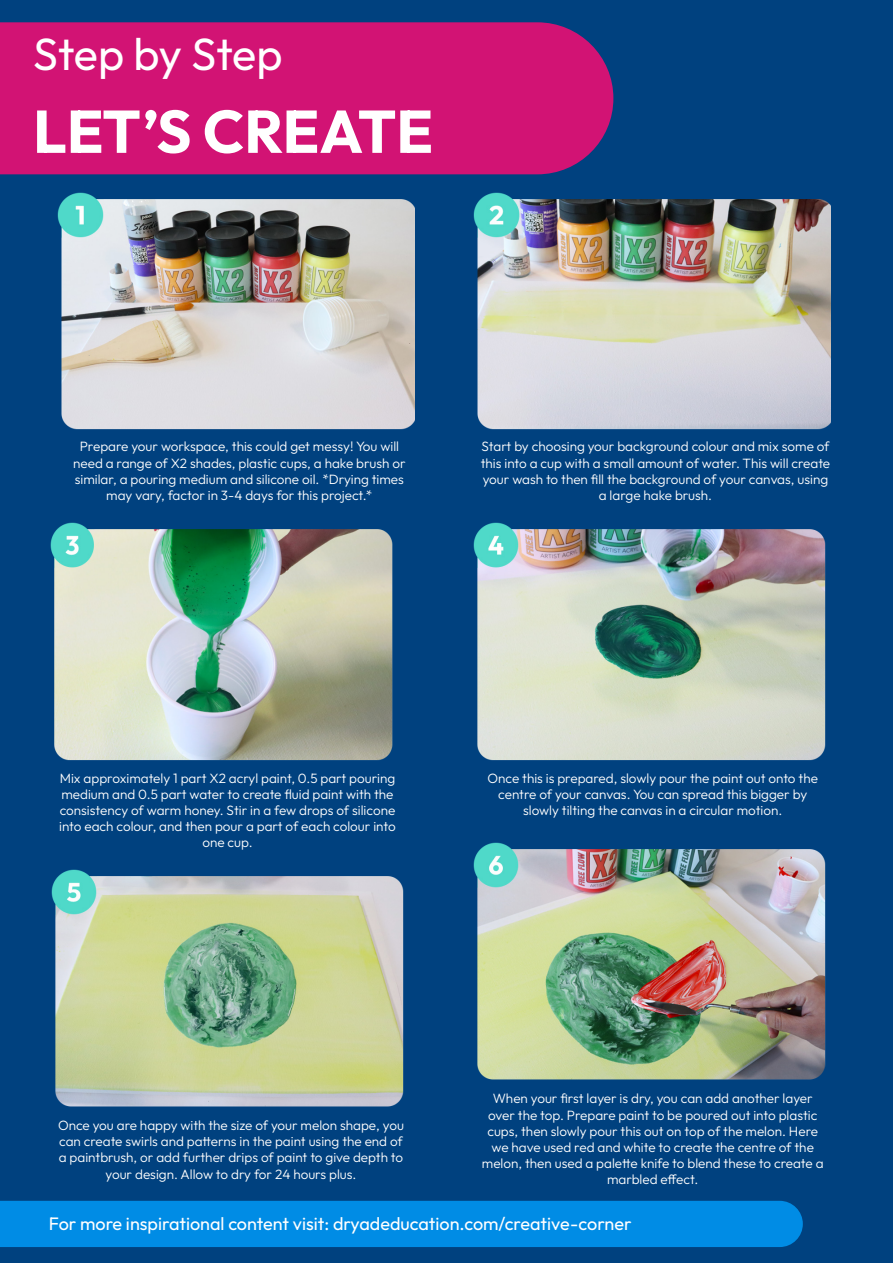
<style>
.page{position:relative;width:893px;height:1263px;background:#00417f}
.page>*{position:absolute;margin:0;border:0;box-sizing:border-box;transform-origin:0 0}
.t1{font:100 60px "Outfit";color:#fff}
.t2{font:100 45px "Outfit";color:#fff}
.t3{font:100 18px "Outfit";color:#fff}
.t4{font:100 13.5px/16.2px "Outfit";color:#fff;text-align:center}
</style>
<div class="page">
<div style="left:0;top:1201px;width:803px;height:46px;background:#008ce5"></div>
<img style="left:57px;top:192px;width:358px;height:238px">
<img style="left:473px;top:192px;width:357px;height:238px">
<img style="left:50px;top:522px;width:343px;height:239px">
<img style="left:473px;top:522px;width:353px;height:239px">
<img style="left:51px;top:869px;width:353px;height:238px">
<img style="left:473px;top:842px;width:353px;height:238px">
<div style="left:0;top:22px;width:613px;height:152px;background:#d21374"></div>
<p class="t2" style="left:33px;top:29px;width:251px">Step by Step</p>
<p class="t1" style="left:33px;top:98px;width:402px">LET’S CREATE</p>
<p class="t4" style="left:73px;top:438px;width:334px">Prepare your workspace, this could get messy! You will need a range of X2 shades, plastic cups, a hake brush or similar, a pouring medium and silicone oil. *Drying times may vary, factor in 3-4 days for this project.*</p>
<p class="t4" style="left:481px;top:438px;width:351px">Start by choosing your background colour and mix some of this into a cup with a small amount of water. This will create your wash to then fill the background of your canvas, using a large hake brush.</p>
<p class="t4" style="left:59px;top:770px;width:338px">Mix approximately 1 part X2 acryl paint, 0.5 part pouring medium and 0.5 part water to create fluid paint with the consistency of warm honey. Stir in a few drops of silicone into each colour, and then pour a part of each colour into one cup.</p>
<p class="t4" style="left:487px;top:770px;width:332px">Once this is prepared, slowly pour the paint out onto the centre of your canvas. You can spread this bigger by slowly tilting the canvas in a circular motion.</p>
<p class="t4" style="left:58px;top:1117px;width:347px">Once you are happy with the size of your melon shape, you can create swirls and patterns in the paint using the end of a paintbrush, or add further drips of paint to give depth to your design. Allow to dry for 24 hours plus.</p>
<p class="t4" style="left:482px;top:1090px;width:343px">When your first layer is dry, you can add another layer over the top. Prepare paint to be poured out into plastic cups, then slowly pour this out on top of the melon. Here we have used red and white to create the centre of the melon, then used a palette knife to blend these to create a marbled effect.</p>
<p class="t3" style="left:49px;top:1213px;width:584px">For more inspirational content visit: dryadeducation.com/creative-corner</p>
</div>
